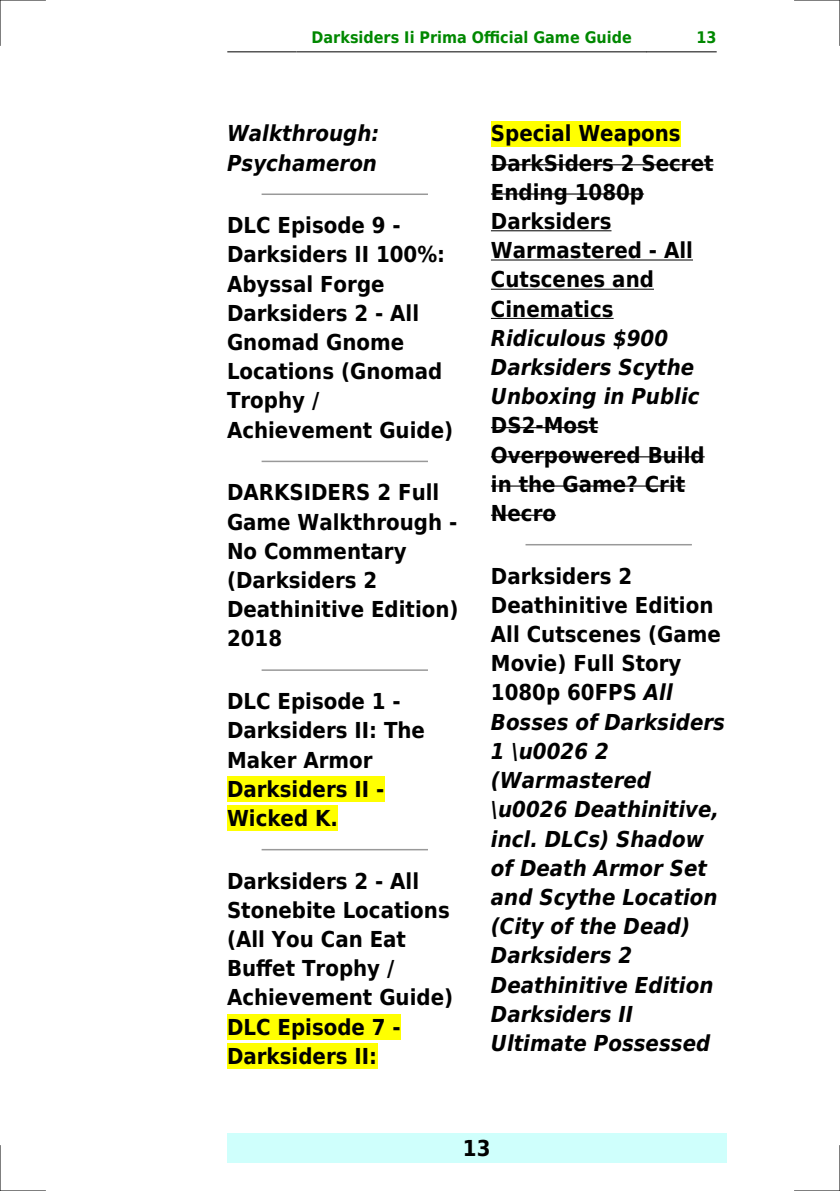
<style>
.page{position:relative;width:840px;height:1191px;background:#fff}
.page>*{position:absolute;margin:0;border:0;box-sizing:border-box;transform-origin:0 0}
.t1{font:700 22px/29.2px "DejaVu Sans Condensed";color:#000}
.t2{font:italic 700 22px/29.2px "DejaVu Sans Condensed";color:#000}
.t3{font:700 16px "DejaVu Sans Condensed";color:#080}
.s1{font-style:normal}
</style>
<div class="page">
<hr style="left:227px;top:51px;width:69px;height:1px;background:#000">
<hr style="left:297px;top:51px;width:349px;height:1px;background:#000">
<hr style="left:646px;top:51px;width:69px;height:1px;background:#000">
<div style="left:227px;top:1133px;width:499px;height:29px;background:#cffffc"></div>
<hr style="left:262px;top:193px;width:165px;height:2px;background:#999">
<hr style="left:262px;top:460px;width:165px;height:2px;background:#999">
<hr style="left:262px;top:669px;width:165px;height:2px;background:#999">
<div style="left:227px;top:776px;width:157px;height:26px;background:#ff0"></div>
<div style="left:227px;top:805px;width:111px;height:26px;background:#ff0"></div>
<hr style="left:262px;top:849px;width:165px;height:1px;background:#999">
<div style="left:227px;top:1014px;width:173px;height:25px;background:#ff0"></div>
<div style="left:227px;top:1043px;width:150px;height:26px;background:#ff0"></div>
<div style="left:490px;top:121px;width:190px;height:25px;background:#ff0"></div>
<hr style="left:490px;top:164px;width:223px;height:1px;background:#000">
<hr style="left:490px;top:193px;width:153px;height:2px;background:#000">
<hr style="left:490px;top:230px;width:121px;height:1px;background:#000">
<hr style="left:490px;top:259px;width:202px;height:1px;background:#000">
<hr style="left:490px;top:289px;width:163px;height:1px;background:#000">
<hr style="left:490px;top:318px;width:123px;height:1px;background:#000">
<hr style="left:490px;top:427px;width:108px;height:1px;background:#000">
<hr style="left:490px;top:456px;width:214px;height:1px;background:#000">
<hr style="left:490px;top:485px;width:195px;height:1px;background:#000">
<hr style="left:490px;top:515px;width:65px;height:1px;background:#000">
<hr style="left:526px;top:544px;width:164px;height:1px;background:#999">
<hr style="left:0;top:0;width:45px;height:1px;background:#000">
<hr style="left:794px;top:0;width:45px;height:1px;background:#000">
<hr style="left:0;top:1190px;width:45px;height:1px;background:#000">
<hr style="left:794px;top:1190px;width:45px;height:1px;background:#000">
<hr style="left:0;top:0;width:1px;height:45px;background:#000">
<hr style="left:0;top:1145px;width:1px;height:46px;background:#000">
<hr style="left:839px;top:0;width:1px;height:45px;background:#000">
<hr style="left:839px;top:1145px;width:1px;height:46px;background:#000">
<p class="t3" style="left:311px;top:29px;width:321px">Darksiders Ii Prima Official Game Guide</p>
<p class="t3" style="left:696px;top:29px;width:22px">13</p>
<p class="t2" style="left:227px;top:119px;width:154px">Walkthrough:<br>Psychameron</p>
<p class="t1" style="left:227px;top:211px;width:227px">DLC Episode 9 -<br>Darksiders II 100%:<br>Abyssal Forge<br>Darksiders 2 - All<br>Gnomad Gnome<br>Locations (Gnomad<br>Trophy /<br>Achievement Guide)</p>
<p class="t1" style="left:227px;top:478px;width:233px">DARKSIDERS 2 Full<br>Game Walkthrough -<br>No Commentary (Darksiders 2<br>Deathinitive Edition)<br>2018</p>
<p class="t1" style="left:227px;top:687px;width:199px">DLC Episode 1 -<br>Darksiders II: The<br>Maker Armor<br>Darksiders II -<br>Wicked K.</p>
<p class="t1" style="left:227px;top:866px;width:227px">Darksiders 2 - All<br>Stonebite Locations (All You Can Eat<br>Buffet Trophy /<br>Achievement Guide)<br>DLC Episode 7 -<br>Darksiders II:</p>
<p class="t1" style="left:490px;top:119px;width:224px">Special Weapons<br>DarkSiders 2 Secret<br>Ending 1080p<br>Darksiders<br>Warmastered - All<br>Cutscenes and<br>Cinematics</p>
<p class="t2" style="left:490px;top:323px;width:210px">Ridiculous $900<br>Darksiders Scythe<br>Unboxing in Public</p>
<p class="t1" style="left:490px;top:411px;width:215px">DS2-Most<br>Overpowered Build in the Game? Crit<br>Necro</p>
<p class="t2" style="left:490px;top:561px;width:235px"><span class="s1">Darksiders 2<br>Deathinitive Edition<br>All Cutscenes (Game<br>Movie) Full Story<br>1080p 60FPS</span> All<br>Bosses of Darksiders<br>1 \u0026 2 (Warmastered \u0026 Deathinitive, incl. DLCs) Shadow of Death Armor Set and Scythe Location (City of the Dead)<br>Darksiders 2<br>Deathinitive Edition<br>Darksiders II<br>Ultimate Possessed</p>
<p class="t1" style="left:462px;top:1133px;width:29px">13</p>
</div>
